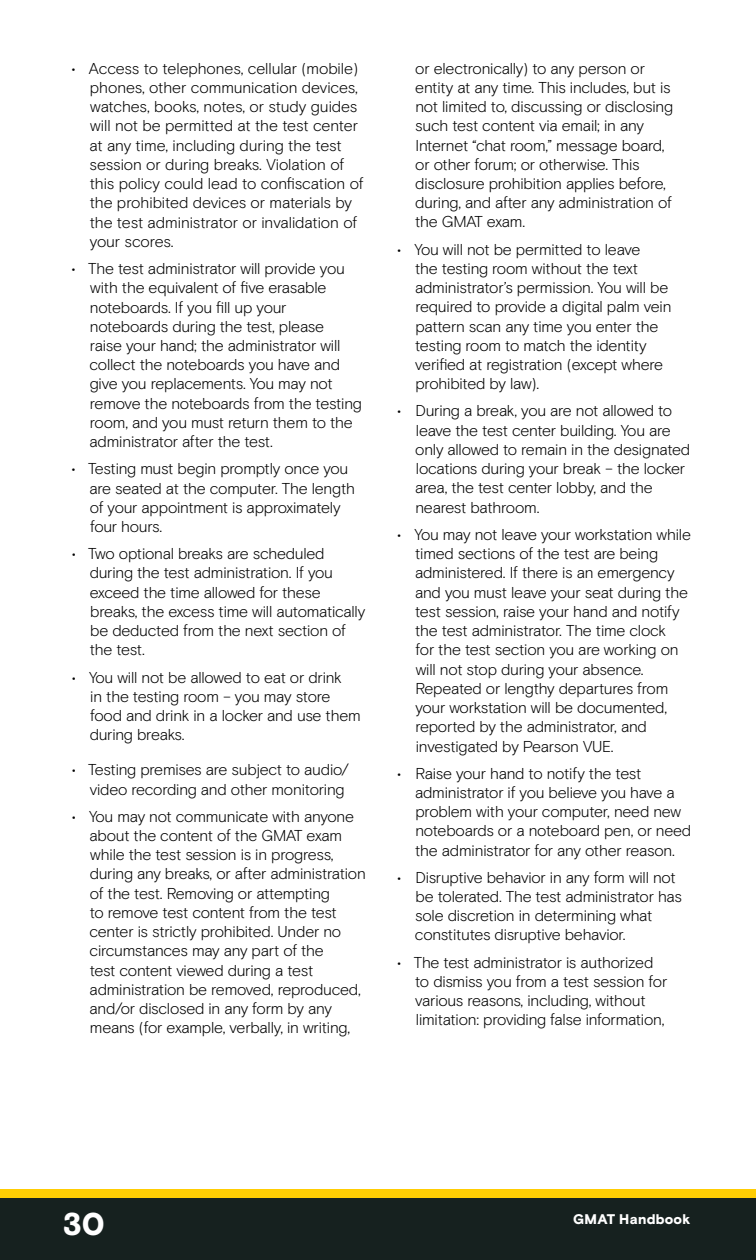
<style>
.page{position:relative;width:756px;height:1260px;background:#fff}
.page>*{position:absolute;margin:0;border:0;box-sizing:border-box;transform-origin:0 0}
.t1{font:900 31.5px "Basis Grotesque Pro";color:#fff}
.t2{font:300 15.75px/19.2px "Basis Grotesque Pro";letter-spacing:-.015em;color:#000}
.t3{font:900 14px "Basis Grotesque Pro";letter-spacing:.02em;color:#fff}
</style>
<div class="page">
<div style="left:0;top:1198px;width:756px;height:62px;background:#16211f"></div>
<svg style="left:753px;top:1189px;width:3px;height:9px"></svg>
<div style="left:0;top:1189px;width:753px;height:9px;background:#ffcd03"></div>
<p class="t2" style="left:90px;top:59px;width:276px;text-indent:-18px">• Access to telephones, cellular (mobile) phones, other communication devices, watches, books, notes, or study guides will not be permitted at the test center at any time, including during the test session or during breaks. Violation of this policy could lead to confiscation of the prohibited devices or materials by the test administrator or invalidation of your scores.</p>
<p class="t2" style="left:89px;top:259px;width:274px;text-indent:-18px">• The test administrator will provide you with the equivalent of five erasable noteboards. If you fill up your noteboards during the test, please<br>raise your hand; the administrator will collect the noteboards you have and give you replacements. You may not remove the noteboards from the testing room, and you must return them to the administrator after the test.</p>
<p class="t2" style="left:90px;top:459px;width:267px;text-indent:-18px">• Testing must begin promptly once you are seated at the computer. The length of your appointment is approximately four hours.</p>
<p class="t2" style="left:90px;top:544px;width:277px;text-indent:-18px">• Two optional breaks are scheduled during the test administration. If you exceed the time allowed for these breaks, the excess time will automatically be deducted from the next section of the test.</p>
<p class="t2" style="left:90px;top:668px;width:273px;text-indent:-18px">• You will not be allowed to eat or drink<br>in the testing room – you may store food and drink in a locker and use them during breaks.</p>
<p class="t2" style="left:72px;top:760px;width:279px;text-align:right">• Testing premises are subject to audio/ video recording and other monitoring</p>
<p class="t2" style="left:90px;top:807px;width:278px;text-indent:-18px">• You may not communicate with anyone about the content of the GMAT exam while the test session is in progress, during any breaks, or after administration of the test. Removing or attempting<br>to remove test content from the test center is strictly prohibited. Under no circumstances may any part of the<br>test content viewed during a test administration be removed, reproduced, and/or disclosed in any form by any means (for example, verbally, in writing,</p>
<p class="t2" style="left:415px;top:59px;width:259px">or electronically) to any person or entity at any time. This includes, but is not limited to, discussing or disclosing such test content via email; in any Internet “chat room,” message board, or other forum; or otherwise. This disclosure prohibition applies before, during, and after any administration of the GMAT exam.</p>
<p class="t2" style="left:415px;top:240px;width:258px;text-indent:-18px">• You will not be permitted to leave<br>the testing room without the text administrator’s permission. You will be required to provide a digital palm vein pattern scan any time you enter the testing room to match the identity verified at registration (except where prohibited by law).</p>
<p class="t2" style="left:415px;top:401px;width:277px;text-indent:-18px">• During a break, you are not allowed to leave the test center building. You are only allowed to remain in the designated locations during your break – the locker area, the test center lobby, and the nearest bathroom.</p>
<p class="t2" style="left:415px;top:525px;width:277px;text-indent:-18px">• You may not leave your workstation while timed sections of the test are being administered. If there is an emergency and you must leave your seat during the test session, raise your hand and notify the test administrator. The time clock<br>for the test section you are working on will not stop during your absence.<br>Repeated or lengthy departures from your workstation will be documented, reported by the administrator, and investigated by Pearson VUE.</p>
<p class="t2" style="left:415px;top:764px;width:278px;text-indent:-18px">• Raise your hand to notify the test administrator if you believe you have a problem with your computer, need new noteboards or a noteboard pen, or need the administrator for any other reason.</p>
<p class="t2" style="left:415px;top:868px;width:269px;text-indent:-18px">• Disruptive behavior in any form will not be tolerated. The test administrator has sole discretion in determining what constitutes disruptive behavior.</p>
<p class="t2" style="left:415px;top:953px;width:254px;text-indent:-18px">• The test administrator is authorized to dismiss you from a test session for various reasons, including, without limitation: providing false information,</p>
<h1 class="t1" style="left:63px;top:1205px;width:43px">30</h1>
<p class="t3" style="left:573px;top:1211px;width:119px">GMAT Handbook</p>
</div>
